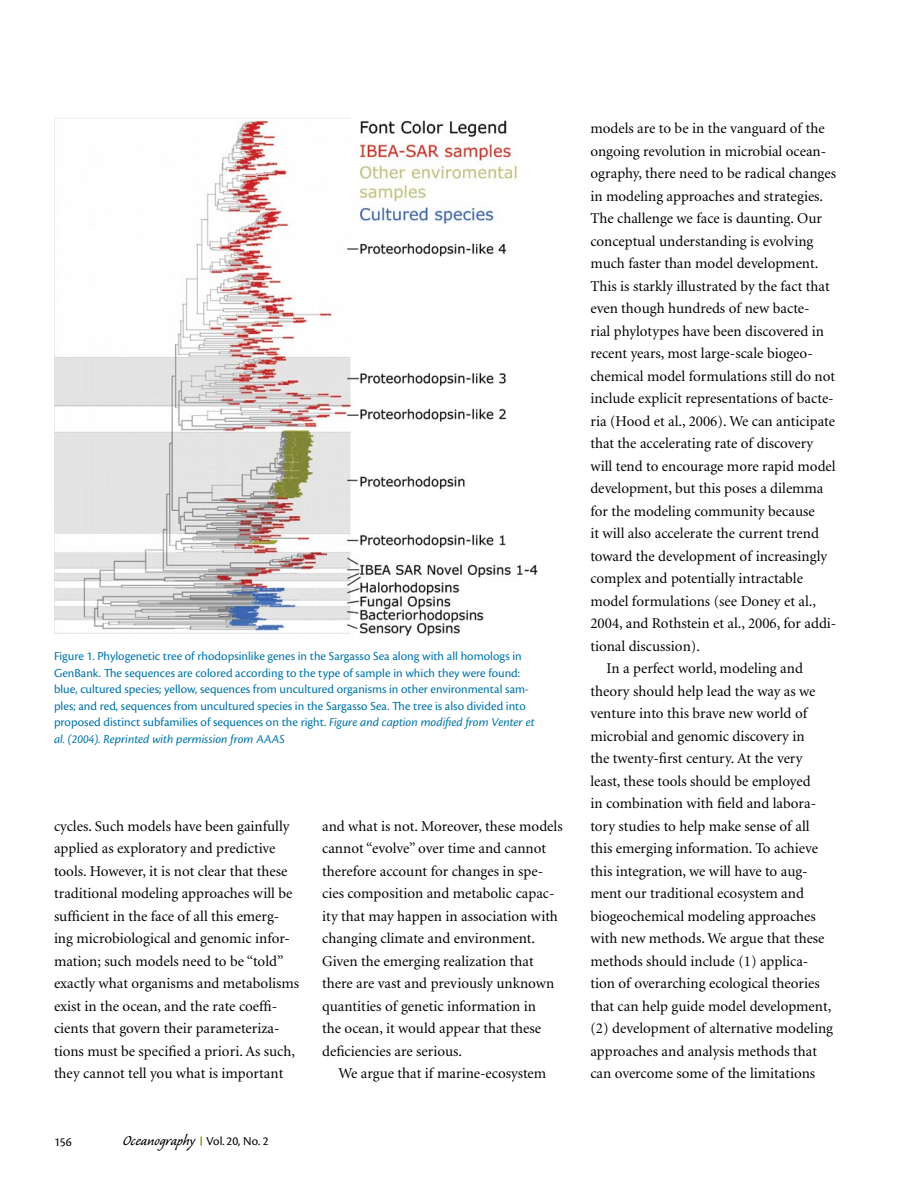
<style>
.page{position:relative;width:918px;height:1188px;background:#fff}
.page>*{position:absolute;margin:0;border:0;box-sizing:border-box;transform-origin:0 0}
.t1{font:18px "Caliban";color:#000}
.t2{font:15px/22.5px "Minion";color:#000}
.t3{font:12.75px/16.5px "Cronos Pro";color:#0075a9}
.t4{font:12.75px "Cronos Pro";color:#000}
.s1{font-style:italic}
.s2{font-family:"Cronos Pro";font-size:12.75px}
</style>
<div class="page">
<svg style="left:200px;top:1137px;width:2px;height:9px"></svg>
<img style="left:54px;top:118px;width:484px;height:519px">
<p class="t3" style="left:54px;top:648px;width:482px">Figure 1. Phylogenetic tree of rhodopsinlike genes in the Sargasso Sea along with all homologs in GenBank. The sequences are colored according to the type of sample in which they were found: blue, cultured species; yellow, sequences from uncultured organisms in other environmental sam&shy;ples; and red, sequences from uncultured species in the Sargasso Sea. The tree is also divided into proposed distinct subfamilies of sequences on the right. <span class="s1">Figure and caption modified from Venter et al. (2004). Reprinted with permission from AAAS</span></p>
<p class="t2" style="left:54px;top:815px;width:247px">cycles. Such models have been gainfully applied as exploratory and predictive tools. However, it is not clear that these traditional modeling approaches will be sufficient in the face of all this emerg&shy;ing microbiological and genomic infor&shy;mation; such models need to be “told” exactly what organisms and metabolisms exist in the ocean, and the rate coeffi&shy;cients that govern their parameteriza&shy;tions must be specified a priori. As such, they cannot tell you what is important</p>
<p class="t2" style="left:322px;top:815px;width:242px">and what is not. Moreover, these models cannot “evolve” over time and cannot therefore account for changes in spe&shy;cies composition and metabolic capac&shy;ity that may happen in association with changing climate and environment.<br>Given the emerging realization that there are vast and previously unknown quantities of genetic information in<br>the ocean, it would appear that these deficiencies are serious.</p>
<p class="t2" style="left:338px;top:1063px;width:209px">We argue that if marine-ecosystem</p>
<p class="t4" style="left:54px;top:1134px;width:19px">156</p>
<p class="t1" style="left:123px;top:1132px;width:148px">Oceanography <span class="s2">Vol. 20, No. 2</span></p>
<p class="t2" style="left:590px;top:118px;width:236px">models are to be in the vanguard of the</p>
<p class="t2" style="left:590px;top:140px;width:237px">ongoing revolution in microbial ocean-</p>
<p class="t2" style="left:590px;top:163px;width:247px">ography, there need to be radical changes</p>
<p class="t2" style="left:590px;top:185px;width:234px">in modeling approaches and strategies.</p>
<p class="t2" style="left:590px;top:208px;width:233px">The challenge we face is daunting. Our</p>
<p class="t2" style="left:590px;top:230px;width:225px">conceptual understanding is evolving</p>
<p class="t2" style="left:590px;top:253px;width:229px">much faster than model development.</p>
<p class="t2" style="left:590px;top:275px;width:241px">This is starkly illustrated by the fact that</p>
<p class="t2" style="left:590px;top:298px;width:221px">even though hundreds of new bacte-</p>
<p class="t2" style="left:590px;top:320px;width:235px">rial phylotypes have been discovered in</p>
<p class="t2" style="left:590px;top:343px;width:224px">recent years, most large-scale biogeo-</p>
<p class="t2" style="left:590px;top:365px;width:246px">chemical model formulations still do not</p>
<p class="t2" style="left:590px;top:388px;width:245px">include explicit representations of bacte-</p>
<p class="t2" style="left:590px;top:410px;width:246px">ria (Hood et al., 2006). We can anticipate</p>
<p class="t2" style="left:590px;top:433px;width:224px">that the accelerating rate of discovery</p>
<p class="t2" style="left:590px;top:455px;width:247px">will tend to encourage more rapid model</p>
<p class="t2" style="left:590px;top:478px;width:235px">development, but this poses a dilemma</p>
<p class="t2" style="left:590px;top:500px;width:226px">for the modeling community because</p>
<p class="t2" style="left:590px;top:523px;width:230px">it will also accelerate the current trend</p>
<p class="t2" style="left:590px;top:545px;width:238px">toward the development of increasingly</p>
<p class="t2" style="left:590px;top:568px;width:214px">complex and potentially intractable</p>
<p class="t2" style="left:590px;top:590px;width:227px">model formulations (see Doney et al.,</p>
<p class="t2" style="left:590px;top:613px;width:247px">2004, and Rothstein et al., 2006, for addi-</p>
<p class="t2" style="left:590px;top:635px;width:111px">tional discussion).</p>
<p class="t2" style="left:607px;top:658px;width:198px">In a perfect world, modeling and</p>
<p class="t2" style="left:590px;top:680px;width:227px">theory should help lead the way as we</p>
<p class="t2" style="left:590px;top:703px;width:218px">venture into this brave new world of</p>
<p class="t2" style="left:590px;top:725px;width:216px">microbial and genomic discovery in</p>
<p class="t2" style="left:590px;top:748px;width:214px">the twenty-first century. At the very</p>
<p class="t2" style="left:590px;top:770px;width:222px">least, these tools should be employed</p>
<p class="t2" style="left:590px;top:793px;width:227px">in combination with field and labora-</p>
<p class="t2" style="left:590px;top:815px;width:221px">tory studies to help make sense of all</p>
<p class="t2" style="left:590px;top:838px;width:229px">this emerging information. To achieve</p>
<p class="t2" style="left:590px;top:860px;width:219px">this integration, we will have to aug-</p>
<p class="t2" style="left:590px;top:883px;width:215px">ment our traditional ecosystem and</p>
<p class="t2" style="left:590px;top:905px;width:227px">biogeochemical modeling approaches</p>
<p class="t2" style="left:590px;top:928px;width:236px">with new methods. We argue that these</p>
<p class="t2" style="left:590px;top:950px;width:220px">methods should include (1) applica-</p>
<p class="t2" style="left:590px;top:973px;width:231px">tion of overarching ecological theories</p>
<p class="t2" style="left:590px;top:995px;width:242px">that can help guide model development,</p>
<p class="t2" style="left:590px;top:1018px;width:244px">(2) development of alternative modeling</p>
<p class="t2" style="left:590px;top:1040px;width:228px">approaches and analysis methods that</p>
<p class="t2" style="left:590px;top:1063px;width:226px">can overcome some of the limitations</p>
</div>
